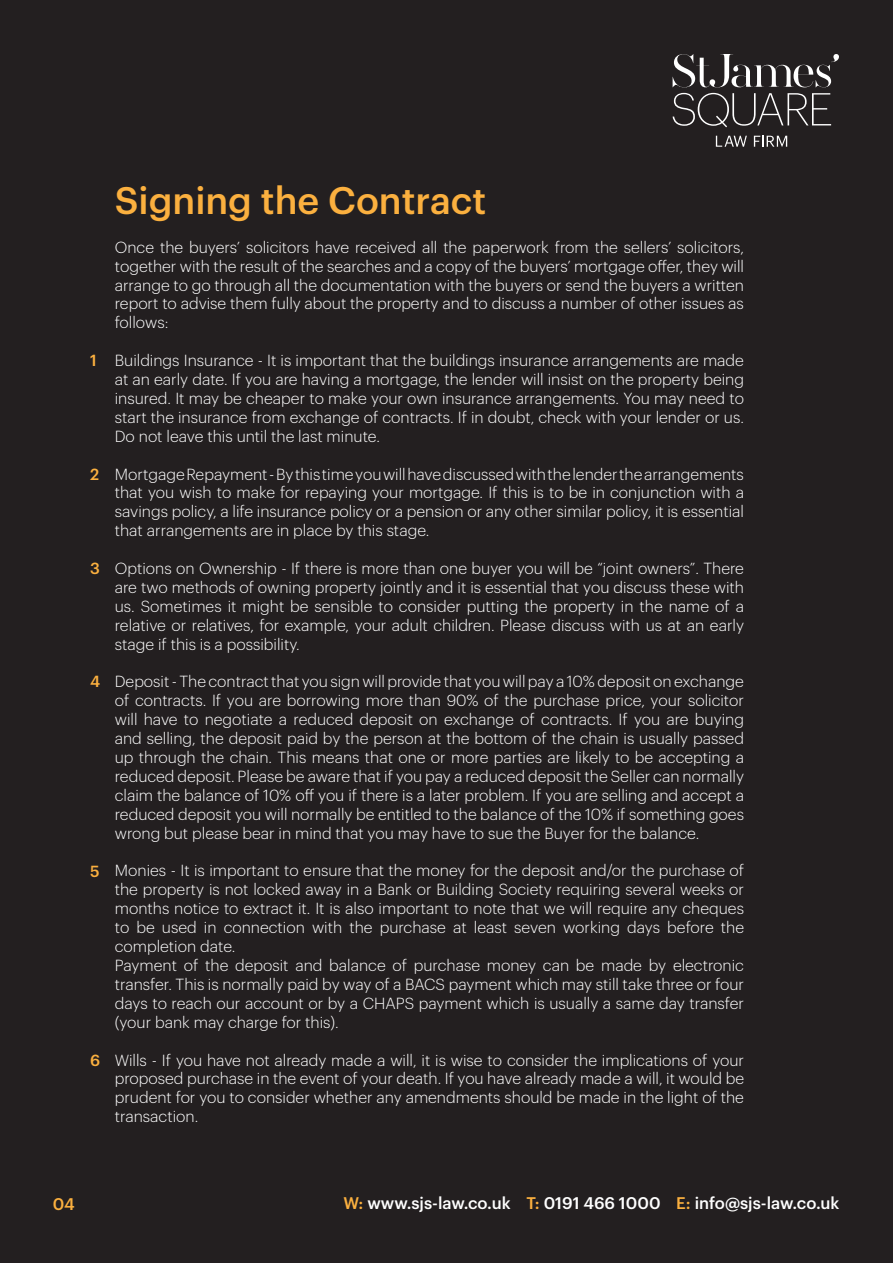
<style>
.page{position:relative;width:893px;height:1263px;background:#231f20}
.page>*{position:absolute;margin:0;border:0;box-sizing:border-box;transform-origin:0 0}
.t1{font:500 37.5px "Graphik";color:#fbb03f}
.t2{font:500 16.5px "Graphik";color:#fff}
.t3{font:500 16.5px "Graphik";color:#fbb03f}
.t4{font:300 15.75px/18.9px "Graphik";color:#fff;text-align:justify}
.t5{font:500 15.75px "Graphik";color:#fbb03f}
.s1{color:#fbb03f}
</style>
<div class="page">
<svg style="left:673px;top:93px;width:158px;height:34px"></svg>
<svg style="left:716px;top:136px;width:31px;height:11px"></svg>
<svg style="left:754px;top:136px;width:33px;height:11px"></svg>
<svg style="left:673px;top:54px;width:166px;height:33px"></svg>
<p class="t5" style="left:90px;top:349px;width:8px">1</p>
<p class="t5" style="left:90px;top:462px;width:11px">2</p>
<p class="t5" style="left:90px;top:556px;width:11px">3</p>
<p class="t5" style="left:90px;top:670px;width:12px">4</p>
<p class="t5" style="left:90px;top:859px;width:11px">5</p>
<p class="t5" style="left:90px;top:1048px;width:12px">6</p>
<p class="t1" style="left:115px;top:172px;width:373px">Signing the Contract</p>
<p class="t4" style="left:115px;top:236px;width:631px">Once the buyers’ solicitors have received all the paperwork from the sellers’ solicitors, together with the result of the searches and a copy of the buyers’ mortgage offer, they will arrange to go through all the documentation with the buyers or send the buyers a written report to advise them fully about the property and to discuss a number of other issues as follows:</p>
<p class="t4" style="left:115px;top:350px;width:631px">Buildings Insurance - It is important that the buildings insurance arrangements are made at an early date. If you are having a mortgage, the lender will insist on the property being insured. It may be cheaper to make your own insurance arrangements. You may need to start the insurance from exchange of contracts. If in doubt, check with your lender or us.<br>Do not leave this until the last minute.</p>
<p class="t4" style="left:115px;top:463px;width:631px">Mortgage Repayment - By this time you will have discussed with the lender the arrangements that you wish to make for repaying your mortgage. If this is to be in conjunction with a savings policy, a life insurance policy or a pension or any other similar policy, it is essential that arrangements are in place by this stage.</p>
<p class="t4" style="left:115px;top:558px;width:631px">Options on Ownership - If there is more than one buyer you will be “joint owners”. There are two methods of owning property jointly and it is essential that you discuss these with us. Sometimes it might be sensible to consider putting the property in the name of a relative or relatives, for example, your adult children. Please discuss with us at an early stage if this is a possibility.</p>
<p class="t4" style="left:115px;top:671px;width:631px">Deposit - The contract that you sign will provide that you will pay a 10% deposit on exchange of contracts. If you are borrowing more than 90% of the purchase price, your solicitor will have to negotiate a reduced deposit on exchange of contracts. If you are buying and selling, the deposit paid by the person at the bottom of the chain is usually passed up through the chain. This means that one or more parties are likely to be accepting a reduced deposit. Please be aware that if you pay a reduced deposit the Seller can normally claim the balance of 10% off you if there is a later problem. If you are selling and accept a reduced deposit you will normally be entitled to the balance of the 10% if something goes wrong but please bear in mind that you may have to sue the Buyer for the balance.</p>
<p class="t4" style="left:115px;top:860px;width:631px">Monies - It is important to ensure that the money for the deposit and/or the purchase of the property is not locked away in a Bank or Building Society requiring several weeks or months notice to extract it. It is also important to note that we will require any cheques to be used in connection with the purchase at least seven working days before the completion date.</p>
<p class="t4" style="left:115px;top:955px;width:631px">Payment of the deposit and balance of purchase money can be made by electronic transfer. This is normally paid by way of a BACS payment which may still take three or four days to reach our account or by a CHAPS payment which is usually a same day transfer (your bank may charge for this).</p>
<p class="t4" style="left:115px;top:1049px;width:631px">Wills - If you have not already made a will, it is wise to consider the implications of your proposed purchase in the event of your death. If you have already made a will, it would be prudent for you to consider whether any amendments should be made in the light of the transaction.</p>
<p class="t3" style="left:53px;top:1191px;width:23px">04</p>
<p class="t2" style="left:344px;top:1190px;width:497px"><span class="s1">W:</span> www.sjs-law.co.uk <span class="s1">T:</span> 0191 466 1000 <span class="s1">E:</span> info@sjs-law.co.uk</p>
</div>
